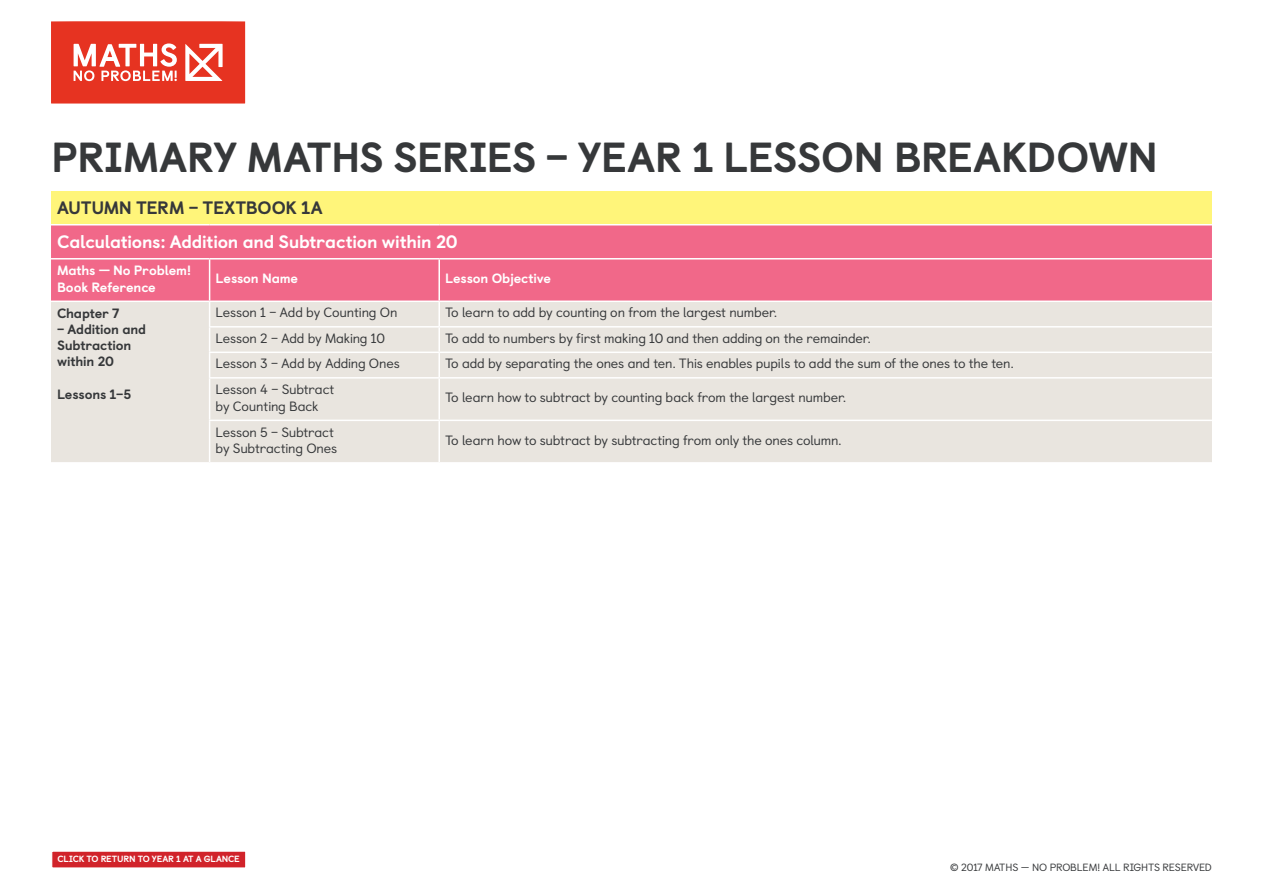
<style>
.page{position:relative;width:1263px;height:893px;background:#fff}
.page>*{position:absolute;margin:0;border:0;box-sizing:border-box;transform-origin:0 0}
.t1{font:800 42px "Castledown";letter-spacing:-.01em;color:#36383a}
.t2{font:800 18px "Castledown";letter-spacing:-.015em;color:#fff}
.t3{font:800 18px "Castledown";letter-spacing:-.015em;color:#36383a}
.t4{font:13.5px/16.2px "Castledown";letter-spacing:-.015em;color:#36383a}
.t5{font:800 13.5px/16.2px "Castledown";letter-spacing:-.01em;color:#fff}
.t6{font:800 13.5px/16.2px "Castledown";letter-spacing:-.01em;color:#36383a}
.t7{font:10.5px "Castledown";letter-spacing:-.015em;color:#36383a}
.t8{font:800 9px "Castledown";letter-spacing:-.02em;color:#fff}
</style>
<div class="page">
<svg style="left:51px;top:21px;width:194px;height:83px;background:#e95243"></svg>
<div style="left:51px;top:191px;width:1161px;height:34px;background:#fff57a"></div>
<div style="left:51px;top:225px;width:1161px;height:76px;background:#f16889"></div>
<div style="left:51px;top:302px;width:1161px;height:160px;background:#e9e5df"></div>
<hr style="left:51px;top:224px;width:159px;height:1px;background:#fff">
<hr style="left:210px;top:224px;width:229px;height:1px;background:#fff">
<hr style="left:439px;top:224px;width:773px;height:1px;background:#fff">
<hr style="left:210px;top:258px;width:229px;height:1px;background:#fff">
<hr style="left:439px;top:258px;width:773px;height:1px;background:#fff">
<hr style="left:438px;top:259px;width:2px;height:42px;background:#fff">
<hr style="left:438px;top:302px;width:2px;height:24px;background:#fff">
<hr style="left:439px;top:326px;width:773px;height:2px;background:#fff">
<hr style="left:209px;top:326px;width:230px;height:2px;background:#fff">
<hr style="left:438px;top:328px;width:2px;height:24px;background:#fff">
<hr style="left:209px;top:352px;width:230px;height:1px;background:#fff">
<hr style="left:439px;top:352px;width:773px;height:1px;background:#fff">
<hr style="left:438px;top:353px;width:2px;height:24px;background:#fff">
<hr style="left:438px;top:379px;width:2px;height:41px;background:#fff">
<hr style="left:438px;top:421px;width:2px;height:41px;background:#fff">
<hr style="left:209px;top:377px;width:230px;height:2px;background:#fff">
<hr style="left:439px;top:377px;width:773px;height:2px;background:#fff">
<hr style="left:209px;top:420px;width:230px;height:1px;background:#fff">
<hr style="left:439px;top:420px;width:773px;height:1px;background:#fff">
<hr style="left:51px;top:258px;width:159px;height:1px;background:#fff">
<hr style="left:209px;top:259px;width:1px;height:42px;background:#fff">
<svg style="left:209px;top:302px;width:1px;height:75px"></svg>
<hr style="left:209px;top:379px;width:1px;height:41px;background:#fff">
<hr style="left:209px;top:421px;width:1px;height:41px;background:#fff">
<div style="left:52px;top:851px;width:194px;height:17px;background:#d1232a"></div>
<div style="left:51px;top:850px;width:195px;height:19px;border:1px solid #fff"></div>
<h1 class="t1" style="left:51px;top:123px;width:1108px">PRIMARY MATHS SERIES – YEAR 1 LESSON BREAKDOWN</h1>
<h2 class="t3" style="left:57px;top:193px;width:267px">AUTUMN TERM – TEXTBOOK 1A</h2>
<h2 class="t2" style="left:57px;top:227px;width:402px">Calculations: Addition and Subtraction within 20</h2>
<p class="t5" style="left:57px;top:261px;width:136px">Maths — No Problem!<br>Book Reference</p>
<p class="t5" style="left:216px;top:269px;width:84px">Lesson Name</p>
<p class="t5" style="left:445px;top:269px;width:107px">Lesson Objective</p>
<p class="t6" style="left:57px;top:304px;width:64px">Chapter 7</p>
<p class="t6" style="left:57px;top:320px;width:90px">– Addition and<br>Subtraction within 20</p>
<p class="t6" style="left:57px;top:385px;width:76px">Lessons 1–5</p>
<p class="t4" style="left:216px;top:303px;width:183px">Lesson 1 – Add by Counting On</p>
<p class="t4" style="left:445px;top:303px;width:333px">To learn to add by counting on from the largest number.</p>
<p class="t4" style="left:216px;top:329px;width:171px">Lesson 2 – Add by Making 10</p>
<p class="t4" style="left:445px;top:329px;width:427px">To add to numbers by first making 10 and then adding on the remainder.</p>
<p class="t4" style="left:216px;top:354px;width:186px">Lesson 3 – Add by Adding Ones</p>
<p class="t4" style="left:445px;top:354px;width:570px">To add by separating the ones and ten. This enables pupils to add the sum of the ones to the ten.</p>
<p class="t4" style="left:216px;top:380px;width:120px">Lesson 4 – Subtract by Counting Back</p>
<p class="t4" style="left:445px;top:388px;width:402px">To learn how to subtract by counting back from the largest number.</p>
<p class="t4" style="left:216px;top:423px;width:123px">Lesson 5 – Subtract by Subtracting Ones</p>
<p class="t4" style="left:445px;top:431px;width:398px">To learn how to subtract by subtracting from only the ones column.</p>
<p class="t8" style="left:58px;top:852px;width:184px">CLICK TO RETURN TO YEAR 1 AT A GLANCE</p>
<p class="t7" style="left:950px;top:859px;width:263px">© 2017 MATHS – NO PROBLEM! ALL RIGHTS RESERVED</p>
</div>
